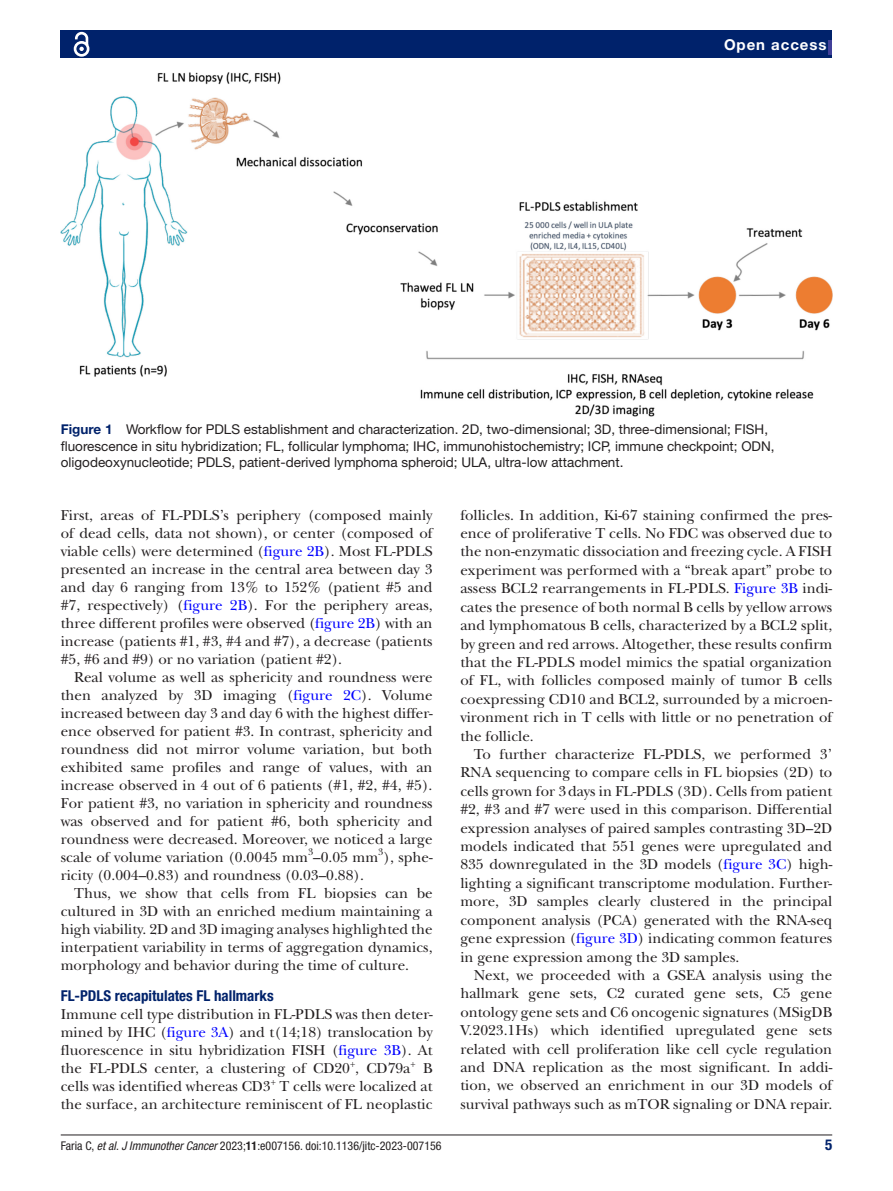
<style>
.page{position:relative;width:893px;height:1191px;background:#fff}
.page>*{position:absolute;margin:0;border:0;box-sizing:border-box;transform-origin:0 0}
.t1{font:15px/18.5px "New Baskerville";color:#231f20;text-align:justify}
.t2{font:700 condensed 15px "Helvetica Neue LT Std";color:#00226b}
.t3{font:700 15px "Helvetica Neue LT Std";letter-spacing:.065em;color:#fff}
.t4{font:13.5px/16.2px "Helvetica Neue LT Std";color:#231f20}
.t5{font:condensed 12px "Helvetica Neue LT Std";color:#231f20}
.t6{font:9.9px "New Baskerville";color:#231f20}
.s1{font-weight:700;color:#00226b}
.s2{color:#00f}
.s3{font-style:italic}
.s4{font-weight:700}
</style>
<div class="page">
<hr style="left:61px;top:1134px;width:771px;height:1px;background:#231f20">
<div style="left:61px;top:31px;width:771px;height:27px;background:#00226b"></div>
<hr style="left:828px;top:40px;width:4px;height:15px;background:#414099">
<svg style="left:73px;top:31px;width:17px;height:26px"></svg>
<img style="left:61px;top:73px;width:771px;height:344px">
<p class="t3" style="left:724px;top:35px;width:104px">Open access</p>
<p class="t4" style="left:61px;top:421px;width:715px"><span class="s1">Figure 1</span> Workflow for PDLS establishment and characterization. 2D, two-dimensional; 3D, three-dimensional; FISH, fluorescence in situ hybridization; FL, follicular lymphoma; IHC, immunohistochemistry; ICP, immune checkpoint; ODN, oligodeoxynucleotide; PDLS, patient-derived lymphoma spheroid; ULA, ultra-low attachment.</p>
<p class="t1" style="left:61px;top:506px;width:373px;line-height:18px">First, areas of FL-PDLS’s periphery (composed mainly of dead cells, data not shown), or center (composed of viable cells) were determined (<span class="s2">figure 2B</span>). Most FL-PDLS presented an increase in the central area between day 3 and day 6 ranging from 13% to 152% (patient #5 and #7, respectively) (<span class="s2">figure 2B</span>). For the periphery areas, three different profiles were observed (<span class="s2">figure 2B</span>) with an increase (patients #1, #3, #4 and #7), a decrease (patients #5, #6 and #9) or no variation (patient #2).</p>
<p class="t1" style="left:61px;top:668px;width:373px;line-height:18px;text-indent:14px">Real volume as well as sphericity and roundness were then analyzed by 3D imaging (<span class="s2">figure 2C</span>). Volume increased between day 3 and day 6 with the highest differ&shy;ence observed for patient #3. In contrast, sphericity and roundness did not mirror volume variation, but both exhibited same profiles and range of values, with an increase observed in 4 out of 6 patients (#1, #2, #4, #5).<br>For patient #3, no variation in sphericity and roundness was observed and for patient #6, both sphericity and roundness were decreased. Moreover, we noticed a large scale of volume variation (0.0045 mm<sup>3</sup>–0.05 mm ), sphe-</p>
<p class="t6" style="left:378px;top:846px;width:7px">3</p>
<p class="t1" style="left:61px;top:865px;width:305px">ricity (0.004–0.83) and roundness (0.03–0.88).</p>
<p class="t1" style="left:74px;top:883px;width:360px">Thus, we show that cells from FL biopsies can be</p>
<p class="t1" style="left:61px;top:901px;width:373px">cultured in 3D with an enriched medium maintaining a</p>
<p class="t1" style="left:61px;top:919px;width:373px">high viability. 2D and 3D imaging analyses highlighted the</p>
<p class="t1" style="left:61px;top:937px;width:373px">interpatient variability in terms of aggregation dynamics,</p>
<p class="t1" style="left:61px;top:955px;width:350px">morphology and behavior during the time of culture.</p>
<p class="t2" style="left:61px;top:987px;width:214px">FL-PDLS recapitulates FL hallmarks</p>
<p class="t1" style="left:61px;top:1005px;width:373px;line-height:18px">Immune cell type distribution in FL-PDLS was then deter&shy;mined by IHC (<span class="s2">figure 3A</span>) and t(14;18) translocation by fluorescence in situ hybridization FISH (<span class="s2">figure 3B</span>). At the FL-PDLS center, a clustering of CD20<sup>+</sup>, CD79a</p>
<p class="t6" style="left:410px;top:1057px;width:7px">+</p>
<p class="t1" style="left:423px;top:1059px;width:11px">B</p>
<p class="t1" style="left:61px;top:1077px;width:211px">cells was identified whereas CD3</p>
<p class="t6" style="left:271px;top:1075px;width:7px">+</p>
<p class="t1" style="left:61px;top:1077px;width:373px;line-height:18px;text-align:right">T cells were localized at<br>the surface, an architecture reminiscent of FL neoplastic</p>
<p class="t1" style="left:460px;top:505px;width:373px">follicles. In addition, Ki-67 staining confirmed the pres&shy;ence of proliferative T cells. No FDC was observed due to the non-enzymatic dissociation and freezing cycle. A FISH experiment was performed with a “break apart” probe to assess BCL2 rearrangements in FL-PDLS. <span class="s2">Figure 3B</span> indi&shy;cates the presence of both normal B cells by yellow arrows and lymphomatous B cells, characterized by a BCL2 split, by green and red arrows. Altogether, these results confirm that the FL-PDLS model mimics the spatial organization of FL, with follicles composed mainly of tumor B cells coexpressing CD10 and BCL2, surrounded by a microen&shy;vironment rich in T cells with little or no penetration of the follicle.</p>
<p class="t1" style="left:460px;top:745px;width:373px;text-indent:14px">To further characterize FL-PDLS, we performed 3’ RNA sequencing to compare cells in FL biopsies (2D) to cells grown for 3days in FL-PDLS (3D). Cells from patient #2, #3 and #7 were used in this comparison. Differential expression analyses of paired samples contrasting 3D–2D models indicated that 551 genes were upregulated and 835 downregulated in the 3D models (<span class="s2">figure 3C</span>) high&shy;lighting a significant transcriptome modulation. Further&shy;more, 3D samples clearly clustered in the principal component analysis (PCA) generated with the RNA-seq gene expression (<span class="s2">figure 3D</span>) indicating common features in gene expression among the 3D samples.</p>
<p class="t1" style="left:460px;top:966px;width:373px;text-indent:14px">Next, we proceeded with a GSEA analysis using the hallmark gene sets, C2 curated gene sets, C5 gene ontology gene sets and C6 oncogenic signatures (MSigDB V.2023.1Hs) which identified upregulated gene sets related with cell proliferation like cell cycle regulation and DNA replication as the most significant. In addi&shy;tion, we observed an enrichment in our 3D models of survival pathways such as mTOR signaling or DNA repair.</p>
<p class="t5" style="left:61px;top:1138px;width:382px">Faria C, <span class="s3">et al</span>. <span class="s3">J Immunother Cancer</span> 2023;<span class="s4">11</span>:e007156. doi:10.1136/jitc-2023-007156</p>
<p class="t2" style="left:825px;top:1135px;width:9px">5</p>
</div>
